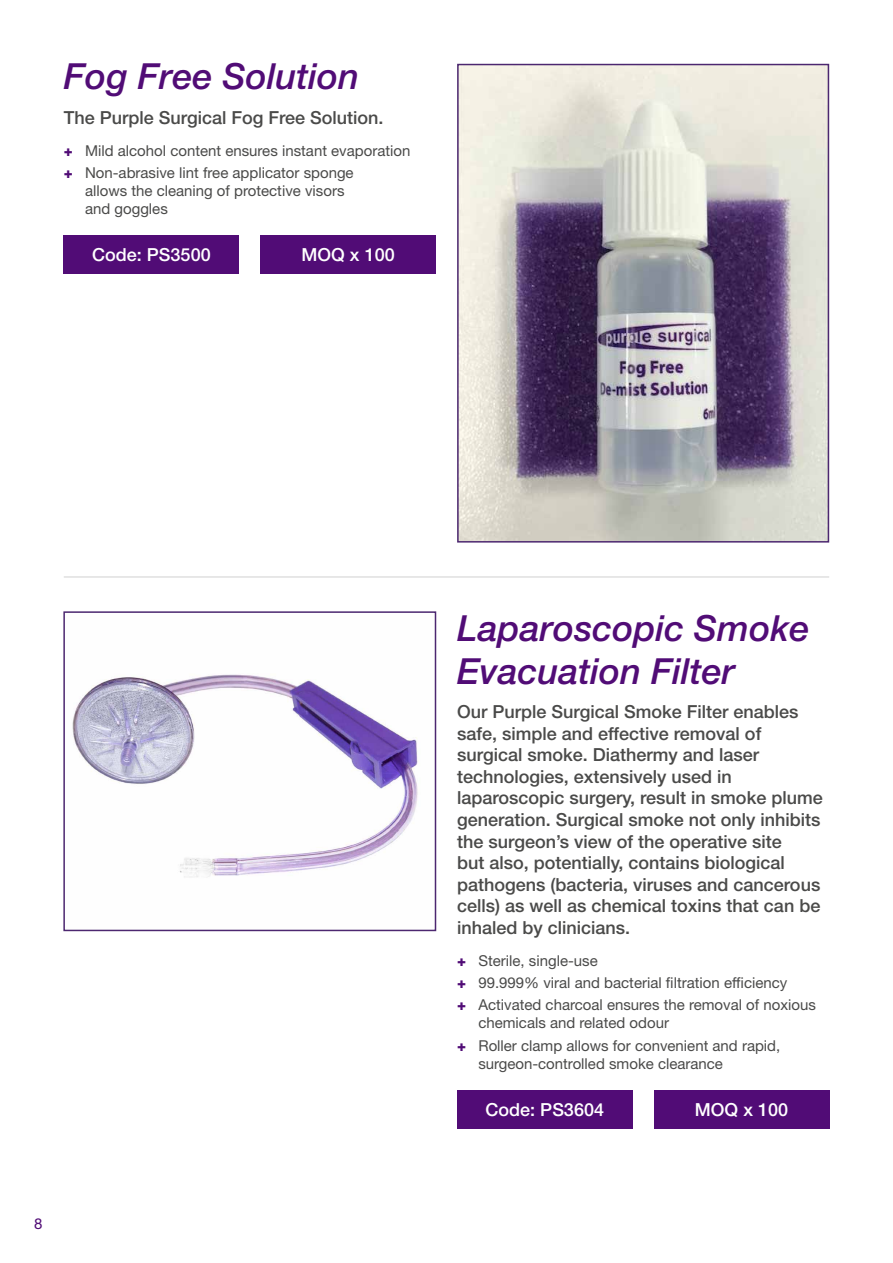
<style>
.page{position:relative;width:893px;height:1263px;background:#fff}
.page>*{position:absolute;margin:0;border:0;box-sizing:border-box;transform-origin:0 0}
.t1{font:italic 500 36px/43.2px "Helvetica Neue LT Std";color:#510c76}
.t2{font:500 18px/21.6px "Helvetica Neue LT Std";color:#4a4a49}
.t3{font:500 18px "Helvetica Neue LT Std";color:#fff}
.t4{font:15px/22.2px "Helvetica Neue LT Std";color:#4a4a49}
.t5{font:15px "Helvetica Neue LT Std";color:#510c76}
.s1{font-weight:800;color:#510c76}
</style>
<div class="page">
<div style="left:654px;top:1090px;width:175px;height:38px;background:#510c76"></div>
<div style="left:457px;top:1090px;width:175px;height:38px;background:#510c76"></div>
<img style="left:72px;top:674px;width:346px;height:203px">
<div style="left:63px;top:611px;width:373px;height:320px;border:2px solid #4c2770"></div>
<hr style="left:64px;top:577px;width:765px;height:1px;background:#d0d0d0">
<div style="left:260px;top:235px;width:176px;height:38px;background:#510c76"></div>
<div style="left:64px;top:235px;width:175px;height:38px;background:#510c76"></div>
<img style="left:460px;top:67px;width:366px;height:473px">
<div style="left:457px;top:64px;width:372px;height:479px;border:2px solid #4c2770"></div>
<h1 class="t1" style="left:64px;top:55px;width:297px">Fog Free Solution</h1>
<p class="t2" style="left:64px;top:106px;width:321px">The Purple Surgical Fog Free Solution.</p>
<p class="t4" style="left:64px;top:139px;width:348px"><span class="s1">+</span> Mild alcohol content ensures instant evaporation <span class="s1">+</span> Non-abrasive lint free applicator sponge</p>
<p class="t4" style="left:85px;top:181px;width:261px;line-height:18px">allows the cleaning of protective visors and goggles</p>
<p class="t3" style="left:92px;top:244px;width:120px">Code: PS3500</p>
<p class="t3" style="left:302px;top:244px;width:95px">MOQ x 100</p>
<p class="t5" style="left:34px;top:1215px;width:10px">8</p>
<h1 class="t1" style="left:457px;top:606px;width:354px">Laparoscopic Smoke<br>Evacuation Filter</h1>
<p class="t2" style="left:457px;top:700px;width:367px">Our Purple Surgical Smoke Filter enables safe, simple and effective removal of surgical smoke. Diathermy and laser technologies, extensively used in laparoscopic surgery, result in smoke plume generation. Surgical smoke not only inhibits the surgeon’s view of the operative site<br>but also, potentially, contains biological pathogens (bacteria, viruses and cancerous cells) as well as chemical toxins that can be inhaled by clinicians.</p>
<p class="t4" style="left:457px;top:949px;width:360px"><span class="s1">+</span> Sterile, single-use<br><span class="s1">+</span> 99.999% viral and bacterial filtration efficiency<br><span class="s1">+</span> Activated charcoal ensures the removal of noxious</p>
<p class="t4" style="left:457px;top:1012px;width:325px;text-indent:21px">chemicals and related odour<br><span class="s1">+</span> Roller clamp allows for convenient and rapid,</p>
<p class="t4" style="left:478px;top:1052px;width:246px">surgeon-controlled smoke clearance</p>
<p class="t3" style="left:486px;top:1098px;width:120px">Code: PS3604</p>
<p class="t3" style="left:695px;top:1098px;width:95px">MOQ x 100</p>
</div>
